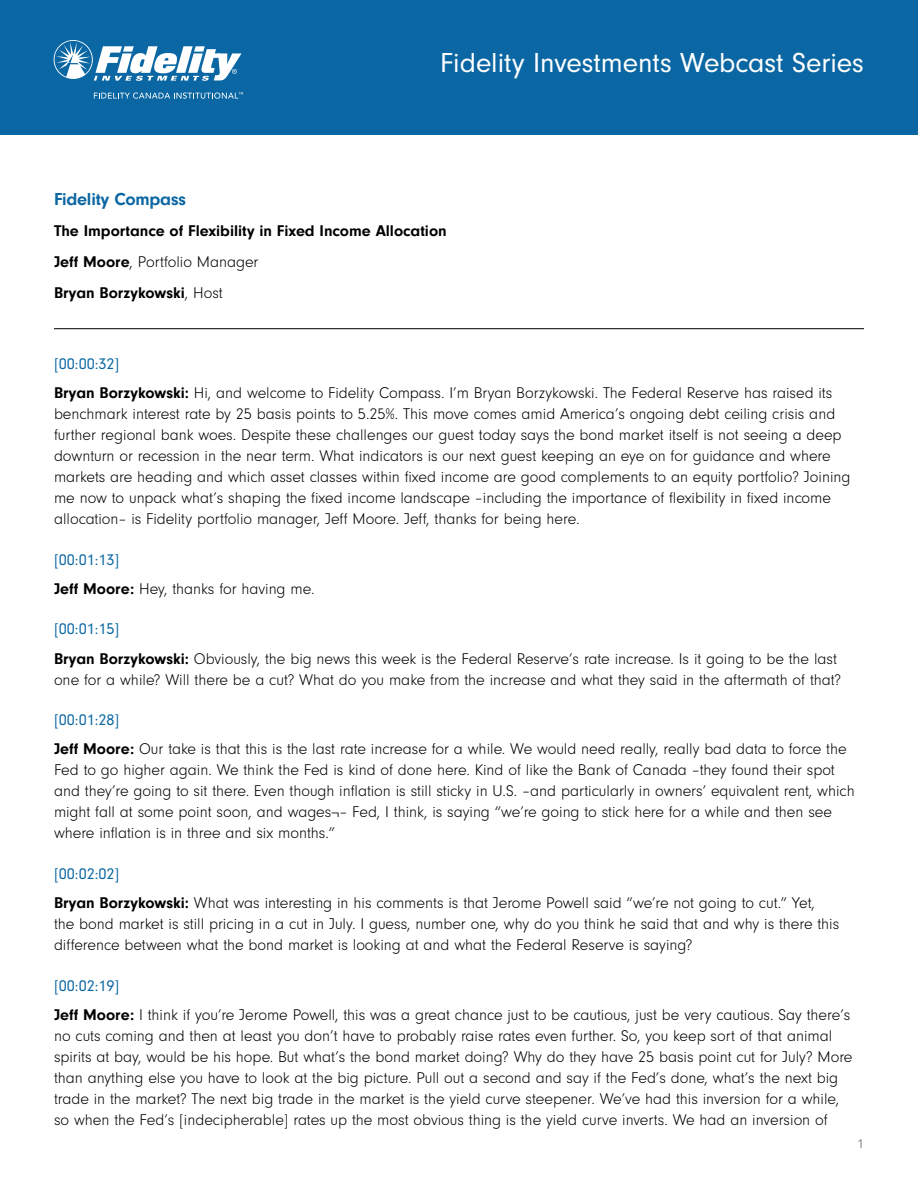
<style>
.page{position:relative;width:918px;height:1188px;background:#fff}
.page>*{position:absolute;margin:0;border:0;box-sizing:border-box;transform-origin:0 0}
.t1{font:28.5px "Neuzeit Gro";color:#fff}
.t2{font:700 18px "Neuzeit Gro";letter-spacing:-.01em;color:#0b67a3}
.t3{font:300 16.2px/21px "Neuzeit Gro";color:#000}
.t4{font:700 16.2px/30.8px "Neuzeit Gro";color:#000}
.t5{font:300 13.5px "Neuzeit Gro";color:#58595b}
.s1{font-weight:300}
.s2{font-weight:400;color:#0b67a3}
.s3{font-weight:700}
</style>
<div class="page">
<div style="left:0;top:0;width:918px;height:135px;background:#0b67a3"></div>
<svg style="left:54px;top:40px;width:188px;height:41px"></svg>
<svg style="left:94px;top:92px;width:149px;height:7px"></svg>
<hr style="left:54px;top:328px;width:810px;height:1px;background:#000">
<h1 class="t1" style="left:440px;top:47px;width:425px">Fidelity Investments Webcast Series</h1>
<p class="t2" style="left:54px;top:189px;width:134px">Fidelity Compass</p>
<p class="t4" style="left:54px;top:216px;width:394px">The Importance of Flexibility in Fixed Income Allocation<br>Jeff Moore<span class="s1">, Portfolio Manager<br></span>Bryan Borzykowski<span class="s1">, Host</span></p>
<p class="t3" style="left:54px;top:349px;width:780px;line-height:29.2px"><span class="s2">[00:00:32]<br></span><span class="s3">Bryan Borzykowski:</span> Hi, and welcome to Fidelity Compass. I’m Bryan Borzykowski. The Federal Reserve has raised its</p>
<p class="t3" style="left:54px;top:404px;width:798px">benchmark interest rate by 25 basis points to 5.25%. This move comes amid America’s ongoing debt ceiling crisis and further regional bank woes. Despite these challenges our guest today says the bond market itself is not seeing a deep downturn or recession in the near term. What indicators is our next guest keeping an eye on for guidance and where markets are heading and which asset classes within fixed income are good complements to an equity portfolio? Joining me now to unpack what’s shaping the fixed income landscape –including the importance of flexibility in fixed income allocation– is Fidelity portfolio manager, Jeff Moore. Jeff, thanks for being here.</p>
<p class="t3" style="left:54px;top:545px;width:262px;line-height:29.2px"><span class="s2">[00:01:13]<br></span><span class="s3">Jeff Moore:</span> Hey, thanks for having me.</p>
<p class="t3" style="left:54px;top:615px;width:785px;line-height:29.2px"><span class="s2">[00:01:15]<br></span><span class="s3">Bryan Borzykowski:</span> Obviously, the big news this week is the Federal Reserve’s rate increase. Is it going to be the last</p>
<p class="t3" style="left:54px;top:669px;width:789px">one for a while? Will there be a cut? What do you make from the increase and what they said in the aftermath of that?</p>
<p class="t3" style="left:54px;top:706px;width:794px;line-height:29.2px"><span class="s2">[00:01:28]<br></span><span class="s3">Jeff Moore:</span> Our take is that this is the last rate increase for a while. We would need really, really bad data to force the</p>
<p class="t3" style="left:54px;top:760px;width:802px">Fed to go higher again. We think the Fed is kind of done here. Kind of like the Bank of Canada –they found their spot and they’re going to sit there. Even though inflation is still sticky in U.S. –and particularly in owners’ equivalent rent, which might fall at some point soon, and wages¬– Fed, I think, is saying “we’re going to stick here for a while and then see where inflation is in three and six months.”</p>
<p class="t3" style="left:54px;top:859px;width:763px;line-height:29.2px"><span class="s2">[00:02:02]<br></span><span class="s3">Bryan Borzykowski:</span> What was interesting in his comments is that Jerome Powell said “we’re not going to cut.” Yet,</p>
<p class="t3" style="left:54px;top:914px;width:787px">the bond market is still pricing in a cut in July. I guess, number one, why do you think he said that and why is there this difference between what the bond market is looking at and what the Federal Reserve is saying?</p>
<p class="t3" style="left:54px;top:971px;width:798px;line-height:29.2px"><span class="s2">[00:02:19]<br></span><span class="s3">Jeff Moore:</span> I think if you’re Jerome Powell, this was a great chance just to be cautious, just be very cautious. Say there’s</p>
<p class="t3" style="left:54px;top:1025px;width:800px">no cuts coming and then at least you don’t have to probably raise rates even further. So, you keep sort of that animal spirits at bay, would be his hope. But what’s the bond market doing? Why do they have 25 basis point cut for July? More than anything else you have to look at the big picture. Pull out a second and say if the Fed’s done, what’s the next big trade in the market? The next big trade in the market is the yield curve steepener. We’ve had this inversion for a while, so when the Fed’s [indecipherable] rates up the most obvious thing is the yield curve inverts. We had an inversion of</p>
<p class="t5" style="left:857px;top:1137px;width:8px">1</p>
</div>
